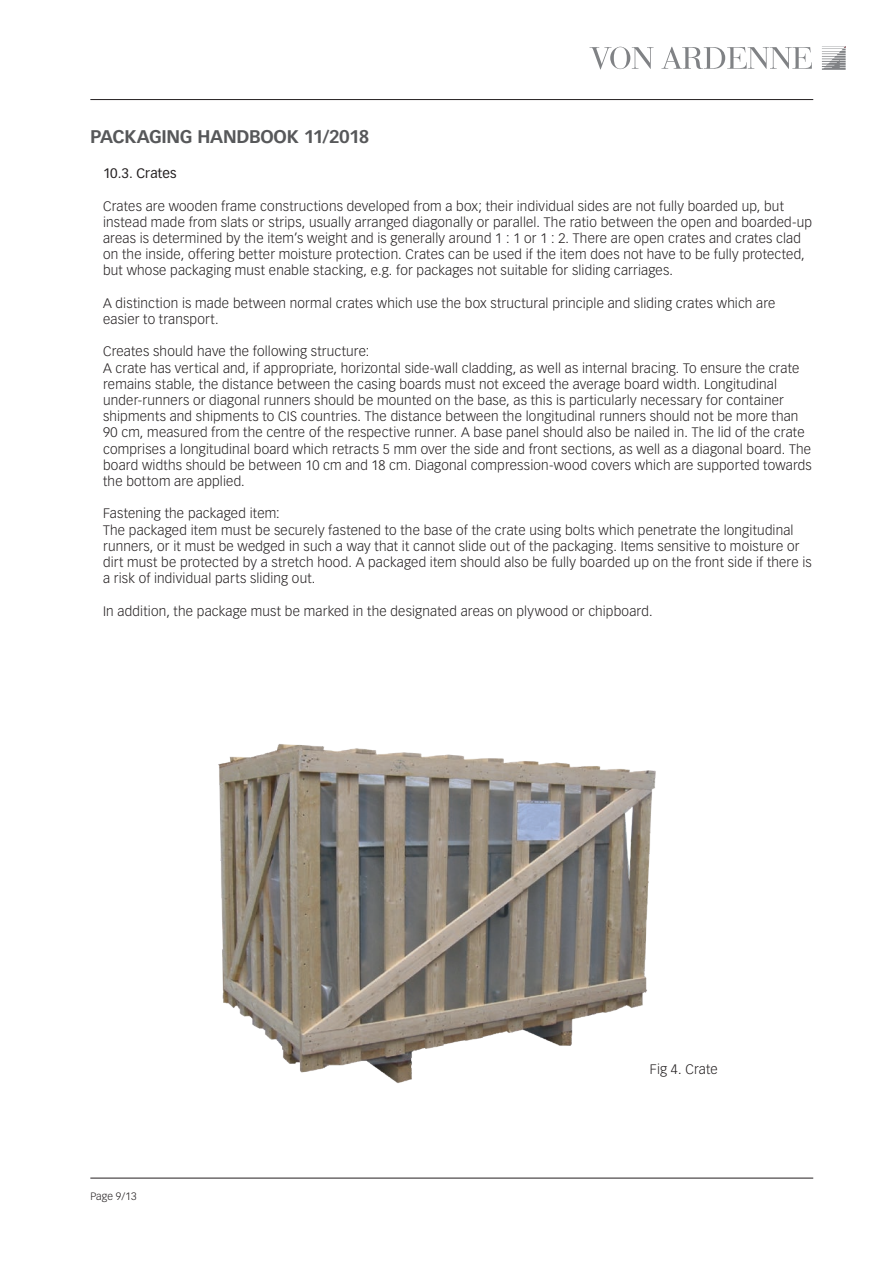
<style>
.page{position:relative;width:893px;height:1263px;background:#fff}
.page>*{position:absolute;margin:0;border:0;box-sizing:border-box;transform-origin:0 0}
.t1{font:700 18px "Vectora LT Std";letter-spacing:-.02em;color:#57585a}
.t2{font:300 13.5px/16.2px "Vectora LT Std";letter-spacing:.015em;color:#231f20}
.t3{font:13.5px "Vectora LT Std";letter-spacing:.005em;color:#231f20}
.t4{font:300 10.5px "Vectora LT Std";letter-spacing:.01em;color:#231f20}
</style>
<div class="page">
<svg style="left:589px;top:47px;width:65px;height:23px"></svg>
<svg style="left:661px;top:47px;width:151px;height:22px"></svg>
<svg style="left:822px;top:46px;width:24px;height:24px"></svg>
<hr style="left:90px;top:1178px;width:723px;height:1px;background:#231f20">
<hr style="left:90px;top:99px;width:723px;height:1px;background:#231f20">
<img style="left:218px;top:744px;width:438px;height:339px">
<h1 class="t1" style="left:90px;top:126px;width:281px">PACKAGING HANDBOOK 11/2018</h1>
<p class="t3" style="left:103px;top:165px;width:75px">10.3. Crates</p>
<p class="t2" style="left:103px;top:198px;width:710px">Crates are wooden frame constructions developed from a box; their individual sides are not fully boarded up, but instead made from slats or strips, usually arranged diagonally or parallel. The ratio between the open and boarded-up areas is determined by the item’s weight and is generally around 1 : 1 or 1 : 2. There are open crates and crates clad on the inside, offering better moisture protection. Crates can be used if the item does not have to be fully protected, but whose packaging must enable stacking, e.g. for packages not suitable for sliding carriages.</p>
<p class="t2" style="left:103px;top:295px;width:674px">A distinction is made between normal crates which use the box structural principle and sliding crates which are easier to transport.</p>
<p class="t2" style="left:103px;top:344px;width:710px">Creates should have the following structure:<br>A crate has vertical and, if appropriate, horizontal side-wall cladding, as well as internal bracing. To ensure the crate remains stable, the distance between the casing boards must not exceed the average board width. Longitudinal under-runners or diagonal runners should be mounted on the base, as this is particularly necessary for container shipments and shipments to CIS countries. The distance between the longitudinal runners should not be more than 90 cm, measured from the centre of the respective runner. A base panel should also be nailed in. The lid of the crate comprises a longitudinal board which retracts 5 mm over the side and front sections, as well as a diagonal board. The board widths should be between 10 cm and 18 cm. Diagonal compression-wood covers which are supported towards the bottom are applied.</p>
<p class="t2" style="left:103px;top:506px;width:710px">Fastening the packaged item:<br>The packaged item must be securely fastened to the base of the crate using bolts which penetrate the longitudinal runners, or it must be wedged in such a way that it cannot slide out of the packaging. Items sensitive to moisture or dirt must be protected by a stretch hood. A packaged item should also be fully boarded up on the front side if there is a risk of individual parts sliding out.</p>
<p class="t2" style="left:103px;top:603px;width:551px">In addition, the package must be marked in the designated areas on plywood or chipboard.</p>
<p class="t4" style="left:90px;top:1190px;width:48px">Page 9/13</p>
<p class="t2" style="left:650px;top:1061px;width:69px">Fig 4. Crate</p>
</div>
